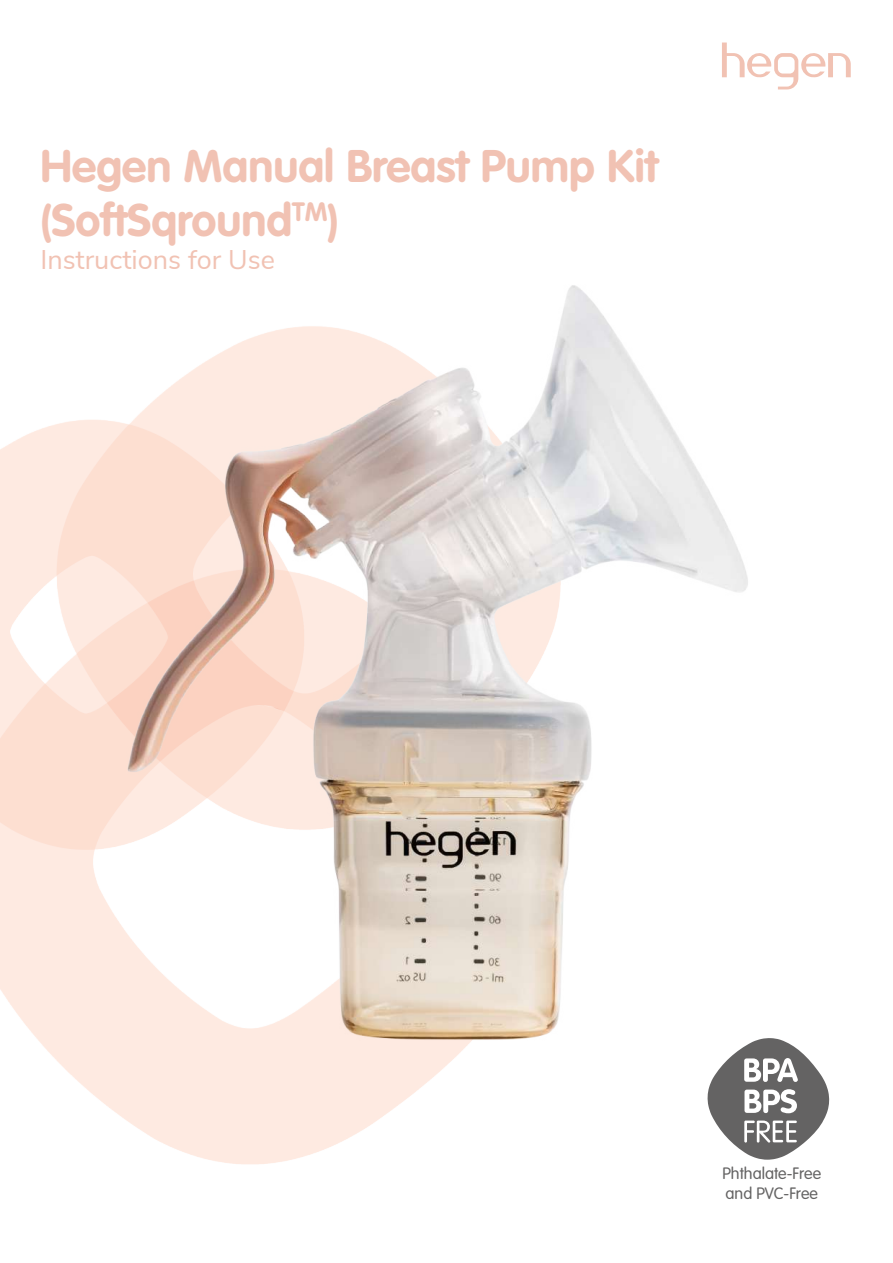
<style>
.page{position:relative;width:893px;height:1263px;background:#fff}
.page>*{position:absolute;margin:0;border:0;box-sizing:border-box;transform-origin:0 0}
.t1{font:700 45px/54px "VAG Rounded Std";color:#f1c2b3}
.t2{font:27px "Nunito Sans";color:#f1c2b3}
.t3{font:300 16.2px/19.5px "VAG Rounded Std";color:#646363}
</style>
<div class="page">
<img style="left:0;top:420px;width:439px;height:745px">
<svg style="left:722px;top:43px;width:129px;height:46px"></svg>
<svg style="left:707px;top:1072px;width:123px;height:88px"></svg>
<img style="left:85px;top:285px;width:734px;height:787px">
<p class="t1" style="left:41px;top:141px;width:619px">Hegen Manual Breast Pump Kit (SoftSqround<sup>TM</sup>)</p>
<p class="t2" style="left:41px;top:240px;width:236px">Instructions for Use</p>
<p class="t3" style="left:722px;top:1164px;width:100px">Phthalate-Free and PVC-Free</p>
</div>
